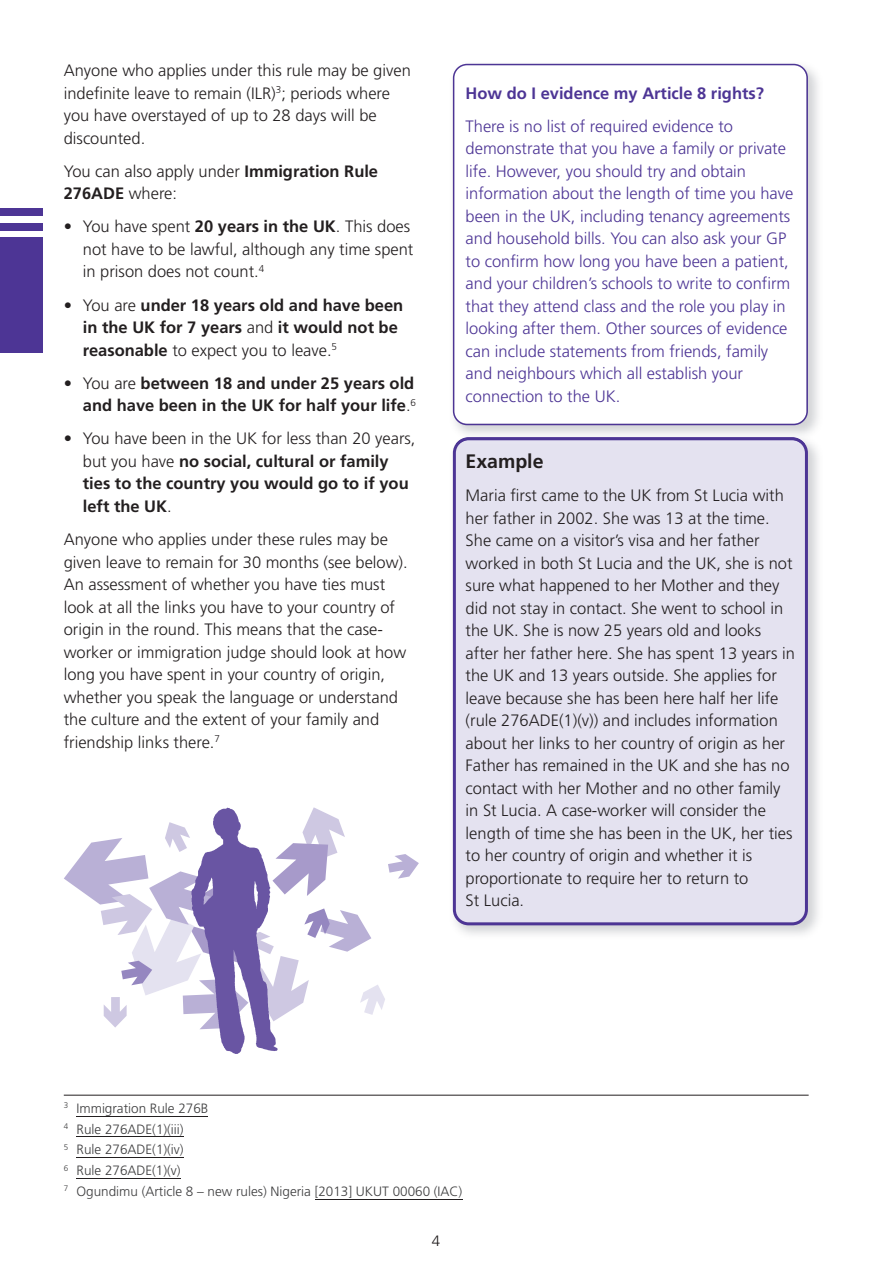
<style>
.page{position:relative;width:893px;height:1263px;background:#fff}
.page>*{position:absolute;margin:0;border:0;box-sizing:border-box;transform-origin:0 0}
.t1{font:700 19.5px "Frutiger";color:#231f20}
.t2{font:300 16.5px/22.5px "Frutiger";color:#231f20}
.t3{font:300 16.5px/22.5px "Frutiger";color:#4d3595}
.t4{font:700 16.5px/22.5px "Frutiger";color:#231f20}
.t5{font:700 16.5px "Frutiger";color:#4d3595}
.t6{font:300 15px "Frutiger";color:#231f20}
.t7{font:300 13.5px/20.7px "Frutiger";color:#3e3e3f}
.s1{font-weight:700}
.s2{font-weight:300}
</style>
<div class="page">
<div style="left:453px;top:437px;width:355px;height:488px;background:#e4e2f0"></div>
<img style="left:456px;top:437px;width:349px;height:7px">
<img style="left:459px;top:440px;width:342px;height:4px">
<svg style="left:453px;top:64px;width:355px;height:361px"></svg>
<div style="left:0;top:237px;width:43px;height:116px;background:#4d3595"></div>
<div style="left:0;top:223px;width:43px;height:8px;background:#4d3595"></div>
<div style="left:0;top:208px;width:43px;height:8px;background:#4d3595"></div>
<hr style="left:77px;top:1116px;width:131px;height:1px;background:#231f20">
<hr style="left:77px;top:1136px;width:107px;height:1px;background:#231f20">
<hr style="left:77px;top:1157px;width:107px;height:1px;background:#231f20">
<hr style="left:77px;top:1178px;width:104px;height:1px;background:#231f20">
<hr style="left:315px;top:1199px;width:147px;height:1px;background:#231f20">
<hr style="left:64px;top:1095px;width:745px;height:1px;background:#231f20">
<svg style="left:64px;top:807px;width:355px;height:221px"></svg>
<img style="left:191px;top:807px;width:87px;height:247px">
<p class="t2" style="left:64px;top:60px;width:349px">Anyone who applies under this rule may be given indefinite leave to remain (ILR)<sup>3</sup>; periods where you have overstayed of up to 28 days will be discounted.</p>
<p class="t2" style="left:64px;top:161px;width:316px">You can also apply under <span class="s1">Immigration Rule<br>276ADE</span> where:</p>
<p class="t2" style="left:83px;top:217px;width:332px;text-indent:-19px">• You have spent <span class="s1">20 years in the UK</span>. This does not have to be lawful, although any time spent in prison does not count.<sup>4</sup></p>
<p class="t4" style="left:83px;top:295px;width:322px;text-indent:-19px"><span class="s2">• You are</span> under 18 years old and have been in the UK for 7 years <span class="s2">and</span> it would not be reasonable <span class="s2">to expect you to leave.</span><sup>5</sup></p>
<p class="t4" style="left:64px;top:373px;width:354px;text-align:right"><span class="s2">• You are</span> between 18 and under 25 years old and have been in the UK for half your life<span class="s2">.</span><sup>6</sup></p>
<p class="t4" style="left:83px;top:429px;width:334px;text-indent:-19px"><span class="s2">• You have been in the UK for less than 20 years, but you have</span> no social, cultural or family ties to the country you would go to if you left the UK<span class="s2">.</span></p>
<p class="t2" style="left:64px;top:529px;width:345px">Anyone who applies under these rules may be given leave to remain for 30 months (see below).<br>An assessment of whether you have ties must look at all the links you have to your country of origin in the round. This means that the case&shy;worker or immigration judge should look at how long you have spent in your country of origin, whether you speak the language or understand the culture and the extent of your family and friendship links there.<sup>7</sup></p>
<p class="t5" style="left:466px;top:86px;width:300px">How do I evidence my Article 8 rights?</p>
<p class="t3" style="left:466px;top:116px;width:329px">There is no list of required evidence to demonstrate that you have a family or private life. However, you should try and obtain information about the length of time you have been in the UK, including tenancy agreements and household bills. You can also ask your GP to confirm how long you have been a patient, and your children’s schools to write to confirm that they attend class and the role you play in looking after them. Other sources of evidence can include statements from friends, family and neighbours which all establish your connection to the UK.</p>
<p class="t1" style="left:466px;top:453px;width:79px">Example</p>
<p class="t2" style="left:466px;top:485px;width:331px">Maria first came to the UK from St Lucia with her father in 2002. She was 13 at the time.<br>She came on a visitor’s visa and her father worked in both St Lucia and the UK, she is not sure what happened to her Mother and they did not stay in contact. She went to school in the UK. She is now 25 years old and looks after her father here. She has spent 13 years in the UK and 13 years outside. She applies for leave because she has been here half her life (rule 276ADE(1)(v)) and includes information about her links to her country of origin as her Father has remained in the UK and she has no contact with her Mother and no other family in St Lucia. A case-worker will consider the length of time she has been in the UK, her ties to her country of origin and whether it is proportionate to require her to return to<br>St Lucia.</p>
<p class="t7" style="left:64px;top:1099px;width:400px"><sup>3</sup> Immigration Rule 276B<br><sup>4</sup> Rule 276ADE(1)(iii)<br><sup>5</sup> Rule 276ADE(1)(iv)<br><sup>6</sup> Rule 276ADE(1)(v)<br><sup>7</sup> Ogundimu (Article 8 – new rules) Nigeria [2013] UKUT 00060 (IAC)</p>
<p class="t6" style="left:432px;top:1234px;width:10px">4</p>
</div>
